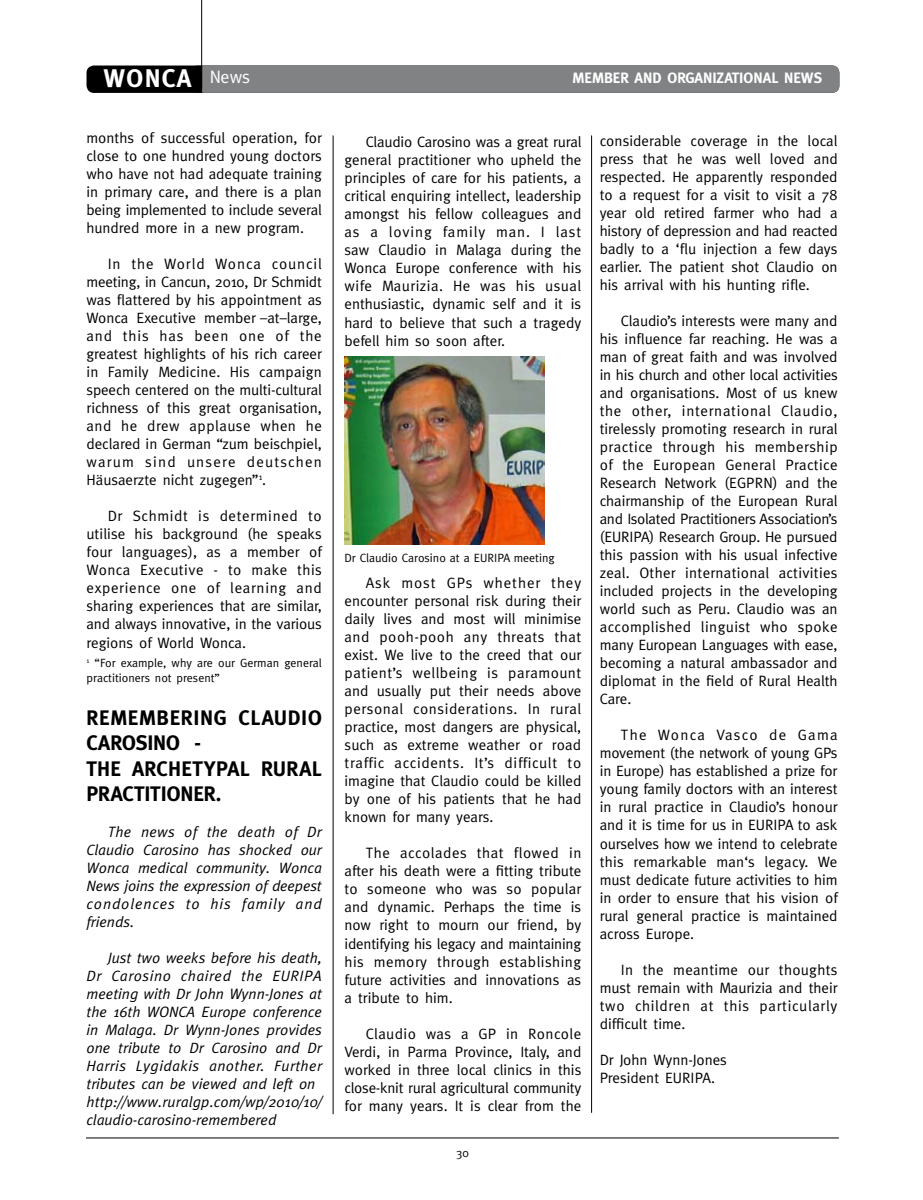
<style>
.page{position:relative;width:923px;height:1200px;background:#fff}
.page>*{position:absolute;margin:0;border:0;box-sizing:border-box;transform-origin:0 0}
.t1{font:700 25.5px "Meta";color:#fff}
.t2{font:700 21px/25.2px "Meta";letter-spacing:.025em;color:#000}
.t3{font:15px/18px "Meta";color:#000;text-align:justify}
.t4{font:italic 15px/18px "Meta";color:#000;text-align:justify}
.t5{font:700 15px "Meta";color:#fff}
.t6{font:12px/15px "Meta";color:#000}
</style>
<div class="page">
<hr style="left:333px;top:135px;width:1px;height:978px;background:#000">
<hr style="left:591px;top:135px;width:1px;height:977px;background:#000">
<div style="left:87px;top:66px;width:751px;height:26px;background:#000;border-radius:7px"></div>
<div style="left:86px;top:65px;width:753px;height:28px;border:2px solid #000;border-radius:7px"></div>
<div style="left:198px;top:65px;width:641px;height:28px;background:#808284;border-radius:7px"></div>
<div style="left:196px;top:66px;width:6px;height:26px;background:#000"></div>
<hr style="left:201px;top:0;width:1px;height:89px;background:#000">
<hr style="left:86px;top:1137px;width:753px;height:1px;background:#000">
<img style="left:344px;top:357px;width:200px;height:188px">
<h1 class="t1" style="left:104px;top:64px;width:148px">WONCA <sup>News</sup></h1>
<p class="t5" style="left:572px;top:69px;width:12px">MEM</p>
<p class="t5" style="left:604px;top:69px;width:219px">BER AND ORGANIZATIONAL NEWS</p>
<p class="t3" style="left:86px;top:129px;width:237px">months of successful operation, for close to one hundred young doctors who have not had adequate training in primary care, and there is a plan being implemented to include several hundred more in a new program.</p>
<p class="t3" style="left:86px;top:255px;width:237px;text-indent:21px">In the World Wonca council meeting, in Cancun, 2010, Dr Schmidt was flattered by his appointment as Wonca Executive member¬–at–large, and this has been one of the greatest highlights of his rich career in Family Medicine. His campaign speech centered on the multi-cultural richness of this great organisation, and he drew applause when he declared in German “zum beischpiel, warum sind unsere deutschen Häusaerzte nicht zugegen”<sup>1</sup>.</p>
<p class="t3" style="left:86px;top:507px;width:237px;text-indent:21px">Dr Schmidt is determined to utilise his background (he speaks four languages), as a member of Wonca Executive - to make this experience one of learning and sharing experiences that are similar, and always innovative, in the various regions of World Wonca.</p>
<p class="t6" style="left:86px;top:655px;width:237px"><sup>1</sup> “For example, why are our German general practitioners not present”</p>
<h2 class="t2" style="left:86px;top:705px;width:107px">REMEMBERING</h2>
<h2 class="t2" style="left:239px;top:705px;width:85px">CLAUDIO</h2>
<h2 class="t2" style="left:86px;top:730px;width:237px">CAROSIN O -<br>THE ARCH ETYPAL RURAL<br>PRACTITIONER.</h2>
<p class="t4" style="left:86px;top:822px;width:237px;text-indent:21px">The news of the death of Dr Claudio Carosino has shocked our Wonca medical community. Wonca News joins the expression of deepest condolences to his family and friends.</p>
<p class="t4" style="left:86px;top:948px;width:237px;text-align:left;text-indent:21px">Just two weeks before his death, Dr Carosino chaired the EURIPA meeting with Dr John Wynn-Jones at the 16th WONCA Europe conference in Malaga. Dr Wynn-Jones provides one tribute to Dr Carosino and Dr Harris Lygidakis another. Further tributes can be viewed and left on http://www.ruralgp.com/wp/2010/10/ claudio-carosino-remembered</p>
<p class="t3" style="left:344px;top:133px;width:238px;text-indent:21px">Claudio Carosino was a great rural general practitioner who upheld the principles of care for his patients, a critical enquiring intellect, leadership amongst his fellow colleagues and as a loving family man. I last saw Claudio in Malaga during the Wonca Europe conference with his wife Maurizia. He was his usual enthusiastic, dynamic self and it is hard to believe that such a tragedy befell him so soon after.</p>
<p class="t6" style="left:344px;top:549px;width:212px">Dr Claudio Carosino at a EURIPA meeting</p>
<p class="t3" style="left:344px;top:573px;width:238px;text-indent:21px">Ask most GPs whether they encounter personal risk during their daily lives and most will minimise and pooh-pooh any threats that exist. We live to the creed that our patient’s wellbeing is paramount and usually put their needs above personal considerations. In rural practice, most dangers are physical, such as extreme weather or road traffic accidents. It’s difficult to imagine that Claudio could be killed by one of his patients that he had known for many years.</p>
<p class="t3" style="left:344px;top:843px;width:238px;text-indent:21px">The accolades that flowed in after his death were a fitting tribute to someone who was so popular and dynamic. Perhaps the time is now right to mourn our friend, by identifying his legacy and maintaining his memory through establishing future activities and innovations as a tribute to him.</p>
<p class="t3" style="left:344px;top:1023px;width:238px;text-indent:21px">Claudio was a GP in Roncole Verdi, in Parma Province, Italy, and worked in three local clinics in this close-knit rural agricultural community for many years. It is clear from the</p>
<p class="t6" style="left:456px;top:1144px;width:14px">30</p>
<p class="t3" style="left:600px;top:131px;width:239px">considerable coverage in the local press that he was well loved and respected. He apparently responded to a request for a visit to visit a 78 year old retired farmer who had a history of depression and had reacted badly to a ‘flu injection a few days earlier. The patient shot Claudio on his arrival with his hunting rifle.</p>
<p class="t3" style="left:600px;top:311px;width:239px;text-indent:21px">Claudio’s interests were many and his influence far reaching. He was a man of great faith and was involved in his church and other local activities and organisations. Most of us knew the other, international Claudio, tirelessly promoting research in rural practice through his membership of the European General Practice Research Network (EGPRN) and the chairmanship of the European Rural and Isolated Practitioners Association’s (EURIPA) Research Group. He pursued this passion with his usual infective zeal. Other international activities included projects in the developing world such as Peru. Claudio was an accomplished linguist who spoke many European Languages with ease, becoming a natural ambassador and diplomat in the field of Rural Health Care.</p>
<p class="t3" style="left:600px;top:725px;width:239px;text-indent:21px">The Wonca Vasco de Gama movement (the network of young GPs in Europe) has established a prize for young family doctors with an interest in rural practice in Claudio’s honour and it is time for us in EURIPA to ask ourselves how we intend to celebrate this remarkable man‘s legacy. We must dedicate future activities to him in order to ensure that his vision of rural general practice is maintained across Europe.</p>
<p class="t3" style="left:600px;top:959px;width:239px;text-indent:21px">In the meantime our thoughts must remain with Maurizia and their two children at this particularly difficult time.</p>
<p class="t3" style="left:600px;top:1049px;width:129px">Dr John Wynn-Jones<br>President EURIPA.</p>
</div>
